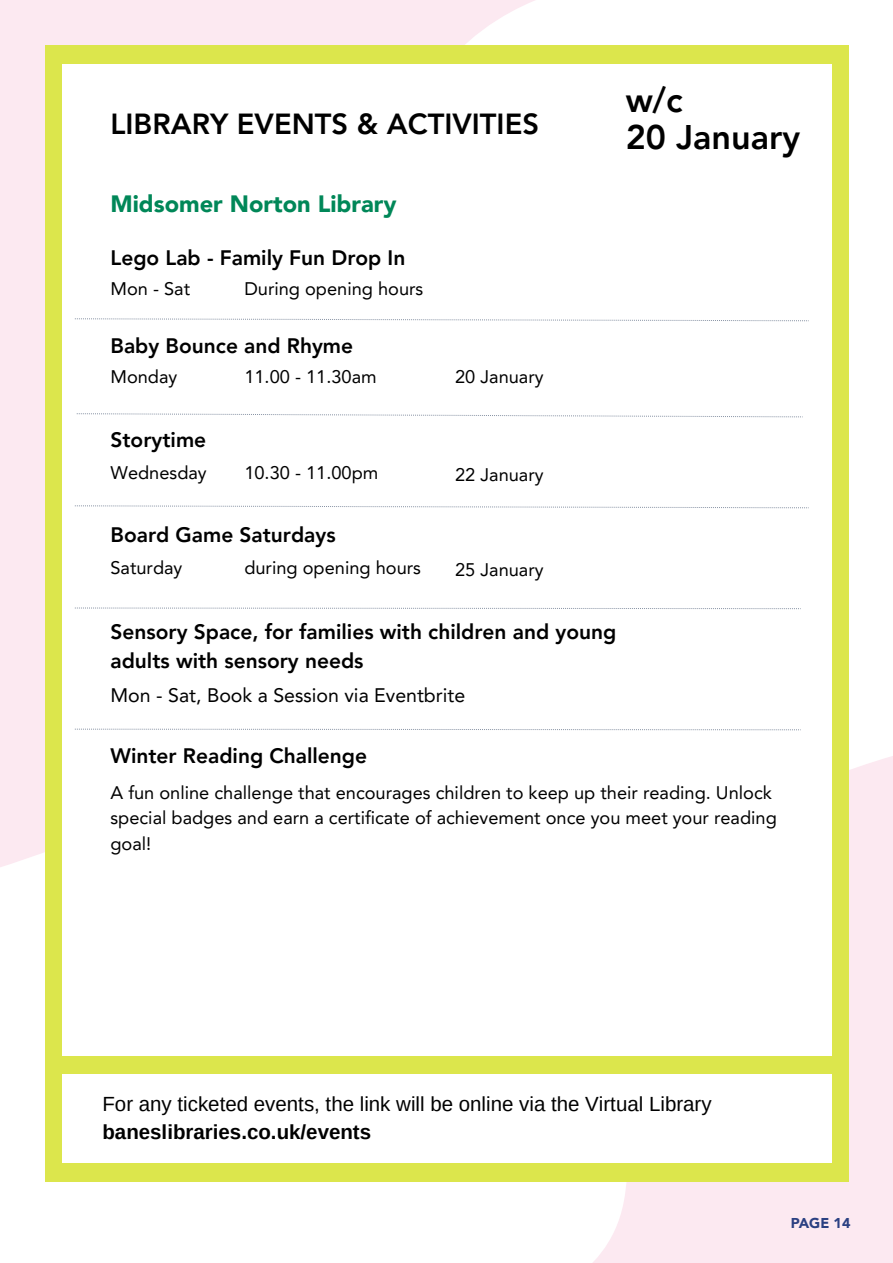
<style>
.page{position:relative;width:893px;height:1263px;background:#fff}
.page>*{position:absolute;margin:0;border:0;box-sizing:border-box;transform-origin:0 0}
.t1{font:800 34.2px/37.5px "Avenir LT Pro";color:#000}
.t2{font:800 29.1px "Avenir LT Pro";color:#000}
.t3{font:900 23.7px "Avenir LT Pro";color:#008758}
.t4{font:800 21px/28.8px "Avenir LT Pro";color:#000}
.t5{font:20.55px/28.3px "Arimo";color:#000}
.t6{font:19.65px "Avenir LT Pro";color:#000}
.t7{font:18.15px/25.3px "Avenir LT Pro";color:#000}
.t8{font:900 14.25px "Avenir";color:#2b4082}
.s1{font-weight:700}
</style>
<div class="page">
<div style="left:0;top:0;width:535px;height:867px;background:#fce9f1"></div>
<div style="left:593px;top:756px;width:300px;height:507px;background:#fce9f1"></div>
<div style="left:45px;top:45px;width:804px;height:1137px;background:#dce64c"></div>
<div style="left:62px;top:65px;width:770px;height:991px;background:#fff"></div>
<svg style="left:77px;top:413px;width:724px;height:4px"></svg>
<svg style="left:75px;top:607px;width:726px;height:2px"></svg>
<svg style="left:75px;top:729px;width:726px;height:1px"></svg>
<div style="left:62px;top:1074px;width:770px;height:88px;background:#fff"></div>
<svg style="left:75px;top:505px;width:734px;height:3px"></svg>
<svg style="left:75px;top:318px;width:734px;height:3px"></svg>
<p class="t2" style="left:110px;top:107px;width:430px">LIBRARY EVENTS &amp; ACTIVITIES</p>
<p class="t3" style="left:110px;top:189px;width:288px">Midsomer Norton Library</p>
<p class="t4" style="left:110px;top:244px;width:296px">Lego Lab - Family Fun Drop In</p>
<p class="t7" style="left:110px;top:276px;width:81px">Mon - Sat</p>
<p class="t7" style="left:244px;top:276px;width:180px">During opening hours</p>
<p class="t4" style="left:110px;top:331px;width:244px">Baby Bounce and Rhyme</p>
<p class="t7" style="left:110px;top:364px;width:68px">Monday</p>
<p class="t7" style="left:244px;top:364px;width:134px">11.00 - 11.30am</p>
<p class="t7" style="left:455px;top:364px;width:90px">20 January</p>
<p class="t1" style="left:626px;top:81px;width:176px">w/c<br>20 January</p>
<p class="t4" style="left:110px;top:426px;width:97px">Storytime</p>
<p class="t7" style="left:110px;top:460px;width:98px">Wednesday</p>
<p class="t7" style="left:244px;top:460px;width:136px">10.30 - 11.00pm</p>
<p class="t7" style="left:455px;top:462px;width:90px">22 January</p>
<p class="t4" style="left:110px;top:521px;width:227px">Board Game Saturdays</p>
<p class="t7" style="left:110px;top:555px;width:73px">Saturday</p>
<p class="t7" style="left:244px;top:555px;width:178px">during opening hours</p>
<p class="t7" style="left:455px;top:557px;width:90px">25 January</p>
<p class="t4" style="left:110px;top:617px;width:507px">Sensory Space, for families with children and young adults with sensory needs</p>
<p class="t6" style="left:110px;top:683px;width:356px">Mon - Sat, Book a Session via Eventbrite</p>
<p class="t4" style="left:110px;top:741px;width:258px">Winter Reading Challenge</p>
<p class="t7" style="left:110px;top:780px;width:668px">A fun online challenge that encourages children to keep up their reading. Unlock special badges and earn a certificate of achievement once you meet your reading goal!</p>
<p class="t5" style="left:102px;top:1090px;width:611px">For any ticketed events, the link will be online via the Virtual Library <span class="s1">baneslibraries.co.uk/events</span></p>
<p class="t8" style="left:791px;top:1211px;width:61px">PAGE 14</p>
</div>
